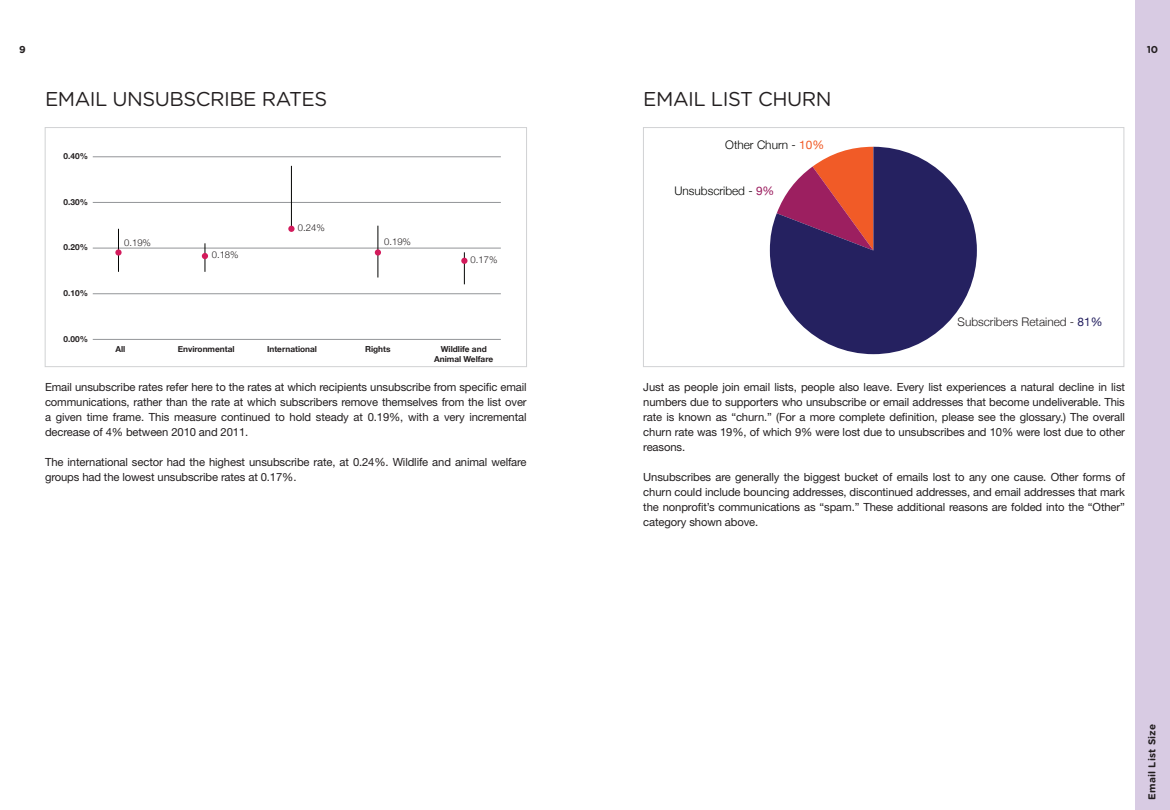
<style>
.page{position:relative;width:1170px;height:810px;background:#fff}
.page>*{position:absolute;margin:0;border:0;box-sizing:border-box;transform-origin:0 0}
.t1{font:20px "Gotham Rounded";letter-spacing:-.025em;color:#231f20}
.t2{font:300 11.88px "Helvetica Neue";color:#040503}
.t3{font:300 11.88px "Helvetica Neue";color:#231f20}
.t4{font:11.25px/15px "Helvetica Neue LT Std";letter-spacing:-.01em;color:#231f20;text-align:justify}
.t5{font:700 10px "Gotham Rounded";letter-spacing:.02em;color:#231f20}
.t6{font:300 9.5px "Helvetica Neue";color:#231f20}
.t7{font:700 8.25px/10px "Helvetica Neue";color:#231f20;text-align:center}
.s1{font-weight:400;color:#f15b27}
.s2{font-weight:400;color:#9c1f60}
.s3{font-weight:400;color:#252160}
</style>
<div class="page">
<div style="left:1136px;top:0;width:34px;height:810px;background:#d8cbe3"></div>
<div style="left:45px;top:127px;width:482px;height:240px;background:#fff;border:1px solid #d1d2d4"></div>
<hr style="left:93px;top:248px;width:408px;height:1px;background:#939598">
<hr style="left:93px;top:293px;width:408px;height:1px;background:#939598">
<hr style="left:93px;top:202px;width:408px;height:1px;background:#939598">
<hr style="left:93px;top:339px;width:408px;height:1px;background:#939598">
<hr style="left:93px;top:156px;width:408px;height:1px;background:#939598">
<hr style="left:118px;top:229px;width:1px;height:43px;background:#040503">
<hr style="left:291px;top:166px;width:1px;height:63px;background:#040503">
<hr style="left:378px;top:226px;width:1px;height:52px;background:#040503">
<hr style="left:464px;top:252px;width:1px;height:32px;background:#040503">
<div style="left:375px;top:249px;width:6px;height:7px;background:#d31b5c;border-radius:50%"></div>
<div style="left:288px;top:226px;width:7px;height:6px;background:#d31b5c;border-radius:50%"></div>
<svg style="left:202px;top:243px;width:6px;height:29px"></svg>
<svg style="left:115px;top:249px;width:7px;height:7px"></svg>
<div style="left:461px;top:258px;width:7px;height:6px;background:#d31b5c;border-radius:50%"></div>
<div style="left:643px;top:127px;width:481px;height:240px;background:#fff;border:1px solid #d1d2d4"></div>
<svg style="left:770px;top:147px;width:207px;height:207px;fill:#252160"></svg>
<p class="t5" style="left:19px;top:42px;width:8px">9</p>
<p class="t5" style="left:1147px;top:42px;width:13px">10</p>
<p class="t1" style="left:45px;top:85px;width:284px">EMAIL UNSUBSCRIBE RATES</p>
<p class="t7" style="left:64px;top:151px;width:26px">0.40%</p>
<p class="t7" style="left:64px;top:196px;width:26px">0.30%</p>
<p class="t7" style="left:64px;top:242px;width:26px">0.20%</p>
<p class="t7" style="left:64px;top:288px;width:26px">0.10%</p>
<p class="t7" style="left:64px;top:333px;width:26px">0.00%</p>
<p class="t6" style="left:124px;top:235px;width:28px">0.19%</p>
<p class="t6" style="left:212px;top:247px;width:28px">0.18%</p>
<p class="t6" style="left:298px;top:220px;width:28px">0.24%</p>
<p class="t6" style="left:384px;top:234px;width:28px">0.19%</p>
<p class="t6" style="left:471px;top:252px;width:28px">0.17%</p>
<p class="t7" style="left:115px;top:343px;width:11px">All</p>
<p class="t7" style="left:178px;top:343px;width:58px">Environmental</p>
<p class="t7" style="left:267px;top:343px;width:52px">International</p>
<p class="t7" style="left:365px;top:343px;width:27px">Rights</p>
<p class="t7" style="left:434px;top:343px;width:61px">Wildlife and<br>Animal Welfare</p>
<p class="t4" style="left:45px;top:379px;width:483px">Email unsubscribe rates refer here to the rates at which recipients unsubscribe from specific email communications, rather than the rate at which subscribers remove themselves from the list over a given time frame. This measure continued to hold steady at 0.19%, with a very incremental decrease of 4% between 2010 and 2011.</p>
<p class="t4" style="left:45px;top:454px;width:483px">The international sector had the highest unsubscribe rate, at 0.24%. Wildlife and animal welfare groups had the lowest unsubscribe rates at 0.17%.</p>
<p class="t1" style="left:643px;top:85px;width:190px">EMAIL LIST CHURN</p>
<p class="t2" style="left:725px;top:135px;width:100px">Other Churn - <span class="s1">10%</span></p>
<p class="t2" style="left:674px;top:181px;width:102px">Unsubscribed - <span class="s2">9%</span></p>
<p class="t3" style="left:958px;top:312px;width:146px">Subscribers Retained - <span class="s3">81%</span></p>
<p class="t4" style="left:643px;top:379px;width:483px">Just as people join email lists, people also leave. Every list experiences a natural decline in list numbers due to supporters who unsubscribe or email addresses that become undeliverable. This rate is known as “churn.” (For a more complete definition, please see the glossary.) The overall churn rate was 19%, of which 9% were lost due to unsubscribes and 10% were lost due to other reasons.</p>
<p class="t4" style="left:643px;top:469px;width:483px">Unsubscribes are generally the biggest bucket of emails lost to any one cause. Other forms of churn could include bouncing addresses, discontinued addresses, and email addresses that mark the nonprofit’s communications as “spam.” These additional reasons are folded into the “Other” category shown above.</p>
<p class="t5" style="left:1145px;top:800px;width:78px;rotate:-90deg">Email List Size</p>
</div>
